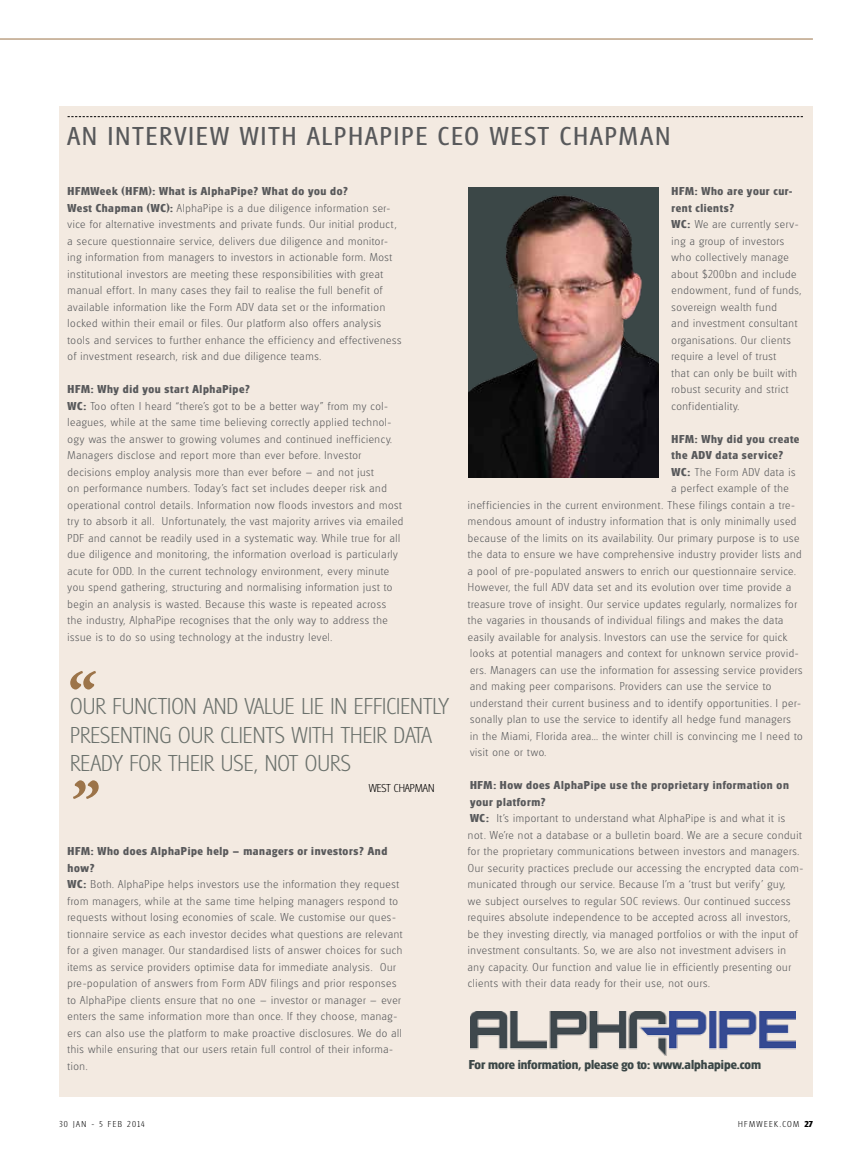
<style>
.page{position:relative;width:864px;height:1161px;background:#fff}
.page>*{position:absolute;margin:0;border:0;box-sizing:border-box;transform-origin:0 0}
.t1{font:700 75px "Arno Pro";color:#9c7449}
.t2{font:27px "Glasgow";letter-spacing:.08em;color:#58595b}
.t3{font:300 24px/28.5px "Glasgow";letter-spacing:.17em;color:#6b716c}
.t4{font:700 13.5px "Glasgow";color:#3b4747}
.t5{font:300 12px/16.5px "Glasgow";letter-spacing:.05em;color:#58595b}
.t6{font:700 12px "Glasgow";letter-spacing:.05em;color:#58595b}
.t7{font:300 12px "Glasgow";color:#000}
.t8{font:300 9px "Glasgow";letter-spacing:.15em;color:#000}
.s1{font-weight:700}
</style>
<div class="page">
<hr style="left:0;top:39px;width:812px;height:1px;background:#9c7449">
<div style="left:59px;top:106px;width:753px;height:991px;background:#f3eae1"></div>
<svg style="left:68px;top:116px;width:734px;height:1px"></svg>
<img style="left:468px;top:187px;width:190px;height:291px">
<svg style="left:70px;top:671px;width:26px;height:18px"></svg>
<img style="left:470px;top:1011px;width:324px;height:44px">
<h2 class="t2" style="left:68px;top:121px;width:603px">AN INTERVIEW WITH ALPHAPIPE CEO WEST CHAPMAN</h2>
<p class="t5" style="left:68px;top:183px;width:335px"><span class="s1">HFMWeek (HFM): What is AlphaPipe? What do you do?<br>West Chapman (WC):</span> AlphaPipe is a due diligence information ser&shy;vice for alternative investments and private funds. Our initial product, a secure questionnaire service, delivers due diligence and monitor&shy;ing information from managers to investors in actionable form. Most institutional investors are meeting these responsibilities with great manual effort. In many cases they fail to realise the full benefit of available information like the Form ADV data set or the information locked within their email or files. Our platform also offers analysis tools and services to further enhance the efficiency and effectiveness of investment research, risk and due diligence teams.</p>
<p class="t5" style="left:68px;top:381px;width:337px"><span class="s1">HFM: Why did you start AlphaPipe?<br>WC:</span> Too often I heard “there’s got to be a better way” from my col&shy;leagues, while at the same time believing correctly applied technol&shy;ogy was the answer to growing volumes and continued inefficiency.<br>Managers disclose and report more than ever before. Investor decisions employ analysis more than ever before – and not just<br>on performance numbers. Today’s fact set includes deeper risk and operational control details. Information now floods investors and most try to absorb it all. Unfortunately, the vast majority arrives via emailed PDF and cannot be readily used in a systematic way. While true for all due diligence and monitoring, the information overload is particularly acute for ODD. In the current technology environment, every minute you spend gathering, structuring and normalising information just to begin an analysis is wasted. Because this waste is repeated across the industry, AlphaPipe recognises that the only way to address the issue is to do so using technology at the industry level.</p>
<h3 class="t3" style="left:70px;top:693px;width:13px">Our</h3>
<h3 class="t3" style="left:112px;top:693px;width:104px">function and</h3>
<h3 class="t3" style="left:245px;top:693px;width:204px">value lie in efficiently</h3>
<h3 class="t3" style="left:70px;top:721px;width:61px">presenting</h3>
<h3 class="t3" style="left:70px;top:721px;width:334px;text-indent:108px">our clients with their data ready for their use, not ours</h3>
<h1 class="t1" style="left:70px;top:765px;width:33px">”</h1>
<p class="t7" style="left:368px;top:781px;width:61px">west chapman</p>
<p class="t5" style="left:68px;top:843px;width:336px"><span class="s1">HFM: Who does AlphaPipe help – managers or investors? And how?<br>WC:</span> Both. AlphaPipe helps investors use the information they request from managers, while at the same time helping managers respond to requests without losing economies of scale. We customise our ques&shy;tionnaire service as each investor decides what questions are relevant for a given manager. Our standardised lists of answer choices for such items as service providers optimise data for immediate analysis. Our pre-population of answers from Form ADV filings and prior responses to AlphaPipe clients ensure that no one – investor or manager – ever enters the same information more than once. If they choose, manag&shy;ers can also use the platform to make proactive disclosures. We do all this while ensuring that our users retain full control of their informa&shy;tion.</p>
<p class="t5" style="left:671px;top:183px;width:131px"><span class="s1">HFM: Who are your cur&shy;rent clients?<br>WC:</span> We are currently serv&shy;ing a group of investors who collectively manage about $200bn and include endowment, fund of funds, sovereign wealth fund<br>and investment consultant organisations. Our clients require a level of trust<br>that can only be built with robust security and strict confidentiality.</p>
<p class="t6" style="left:671px;top:432px;width:129px">HFM: Why did you create</p>
<p class="t6" style="left:671px;top:448px;width:113px">the ADV data service?</p>
<p class="t5" style="left:671px;top:464px;width:125px"><span class="s1">WC:</span> The Form ADV data is</p>
<p class="t5" style="left:671px;top:480px;width:119px">a perfect example of the</p>
<p class="t5" style="left:467px;top:497px;width:328px">inefficiencies in the current environment. These filings contain a tre-</p>
<p class="t5" style="left:467px;top:513px;width:330px">mendous amount of industry information that is only minimally used</p>
<p class="t5" style="left:467px;top:530px;width:333px">because of the limits on its availability. Our primary purpose is to use</p>
<p class="t5" style="left:467px;top:546px;width:335px">the data to ensure we have comprehensive industry provider lists and</p>
<p class="t5" style="left:467px;top:563px;width:329px">a pool of pre-populated answers to enrich our questionnaire service.</p>
<p class="t5" style="left:467px;top:579px;width:324px">However, the full ADV data set and its evolution over time provide a</p>
<p class="t5" style="left:467px;top:596px;width:330px">treasure trove of insight. Our service updates regularly, normalizes for</p>
<p class="t5" style="left:467px;top:612px;width:317px">the vagaries in thousands of individual filings and makes the data</p>
<p class="t5" style="left:467px;top:629px;width:321px">easily available for analysis. Investors can use the service for quick</p>
<p class="t5" style="left:470px;top:645px;width:330px">looks at potential managers and context for unknown service provid-</p>
<p class="t5" style="left:470px;top:662px;width:334px">ers. Managers can use the information for assessing service providers</p>
<p class="t5" style="left:470px;top:678px;width:302px">and making peer comparisons. Providers can use the service to</p>
<p class="t5" style="left:470px;top:695px;width:332px">understand their current business and to identify opportunities. I per-</p>
<p class="t5" style="left:470px;top:711px;width:322px">sonally plan to use the service to identify all hedge fund managers</p>
<p class="t5" style="left:470px;top:728px;width:334px">in the Miami, Florida area… the winter chill is convincing me I need to</p>
<p class="t5" style="left:470px;top:744px;width:78px">visit one or two.</p>
<p class="t5" style="left:467px;top:777px;width:337px"><span class="s1">HFM: How does AlphaPipe use the proprietary information on your platform?<br>WC:</span> It’s important to understand what AlphaPipe is and what it is not. We’re not a database or a bulletin board. We are a secure conduit for the proprietary communications between investors and managers.<br>Our security practices preclude our accessing the encrypted data com&shy;municated through our service. Because I’m a ‘trust but verify’ guy,<br>we subject ourselves to regular SOC reviews. Our continued success requires absolute independence to be accepted across all investors, be they investing directly, via managed portfolios or with the input of investment consultants. So, we are also not investment advisers in any capacity. Our function and value lie in efficiently presenting our clients with their data ready for their use, not ours.</p>
<p class="t4" style="left:468px;top:1057px;width:294px">For more information, please go to: www.alphapipe.com</p>
<p class="t8" style="left:59px;top:1118px;width:87px">30 JAN - 5 FEB 2014</p>
<p class="t8" style="left:737px;top:1118px;width:76px">hfmweek.com <span class="s1">27</span></p>
</div>
